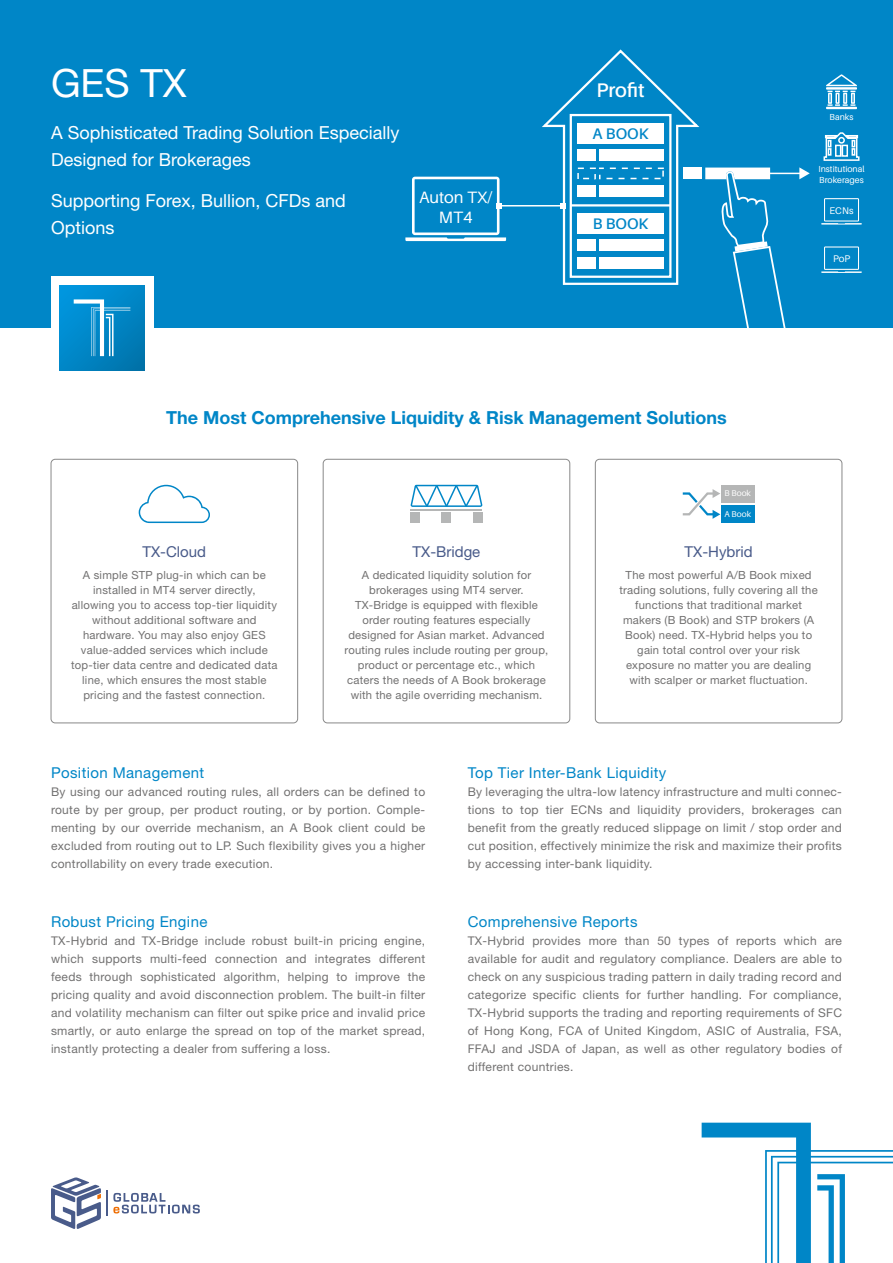
<style>
.page{position:relative;width:893px;height:1263px;background:#fff}
.page>*{position:absolute;margin:0;border:0;box-sizing:border-box;transform-origin:0 0}
.t1{font:39px "Helvetica Neue East A";color:#fff}
.t2{font:600 19.65px "Aileron";color:#fff}
.t3{font:18px/27px "Helvetica Neue East A";color:#fff}
.t4{font:700 18px "Helvetica Neue East A";color:#0086c7}
.t5{font:16.5px/19.6px "Aileron";color:#fff;text-align:center}
.t6{font:600 15.3px "Aileron";color:#0086c7}
.t7{font:15px "Helvetica Neue East A";letter-spacing:.025em;color:#0086c7}
.t8{font:15px "Helvetica Neue East A";color:#495b8a}
.t9{font:12px/18px "Helvetica Neue East A";letter-spacing:.025em;color:#727171;text-align:justify}
.t10{font:11.25px/15px "Helvetica Neue East A";letter-spacing:.02em;color:#727171;text-align:center}
.t11{font:9.6px "Aileron";color:#fff}
.t12{font:8.7px/10.4px "Aileron";color:#fff}
.t13{font:8.4px "Aileron";color:#fff}
</style>
<div class="page">
<svg style="left:702px;top:1123px;width:191px;height:140px"></svg>
<div style="left:0;top:0;width:893px;height:327px;background:#0086c7"></div>
<svg style="left:51px;top:1177px;width:50px;height:52px"></svg>
<svg style="left:107px;top:1190px;width:93px;height:26px"></svg>
<div style="left:51px;top:276px;width:102px;height:102px;background:#fff"></div>
<svg style="left:60px;top:285px;width:85px;height:85px;background:#0085c6"></svg>
<svg style="left:74px;top:299px;width:56px;height:57px;background:#2e9cd0"></svg>
<svg style="left:823px;top:132px;width:37px;height:29px"></svg>
<hr style="left:826px;top:107px;width:31px;height:2px;background:#fff">
<svg style="left:826px;top:74px;width:31px;height:32px"></svg>
<svg style="left:821px;top:198px;width:41px;height:27px"></svg>
<svg style="left:821px;top:246px;width:41px;height:27px"></svg>
<hr style="left:764px;top:173px;width:37px;height:1px;background:#fff">
<svg style="left:799px;top:167px;width:11px;height:12px"></svg>
<hr style="left:499px;top:205px;width:64px;height:1px;background:#fff">
<svg style="left:405px;top:177px;width:101px;height:64px"></svg>
<svg style="left:539px;top:49px;width:249px;height:278px"></svg>
<svg style="left:139px;top:485px;width:71px;height:38px"></svg>
<div style="left:51px;top:459px;width:247px;height:264px;border:1px solid #898989;border-radius:4px"></div>
<div style="left:473px;top:512px;width:9px;height:11px;background:#b5b6b6"></div>
<svg style="left:411px;top:484px;width:71px;height:23px"></svg>
<div style="left:442px;top:512px;width:9px;height:11px;background:#b5b6b6"></div>
<div style="left:411px;top:512px;width:9px;height:11px;background:#b5b6b6"></div>
<hr style="left:411px;top:509px;width:71px;height:1px;background:#b5b6b6">
<div style="left:323px;top:459px;width:247px;height:264px;border:1px solid #898989;border-radius:4px"></div>
<div style="left:721px;top:505px;width:33px;height:18px;background:#0086c7"></div>
<div style="left:721px;top:485px;width:33px;height:17px;background:#b5b6b6"></div>
<svg style="left:682px;top:489px;width:38px;height:30px"></svg>
<div style="left:595px;top:459px;width:247px;height:264px;border:1px solid #898989;border-radius:4px"></div>
<h1 class="t1" style="left:51px;top:60px;width:137px">GES TX</h1>
<h3 class="t3" style="left:51px;top:120px;width:350px">A Sophisticated Trading Solution Especially<br>Designed for Brokerages</h3>
<h3 class="t3" style="left:51px;top:187px;width:296px">Supporting Forex, Bullion, CFDs and<br>Options</h3>
<h3 class="t5" style="left:419px;top:188px;width:75px">Auton TX/<br>MT4</h3>
<h2 class="t2" style="left:596px;top:79px;width:50px">Profit</h2>
<p class="t6" style="left:593px;top:125px;width:57px">A BOOK</p>
<p class="t6" style="left:593px;top:215px;width:57px">B BOOK</p>
<h3 class="t4" style="left:166px;top:406px;width:562px">The Most Comprehensive Liquidity &amp; Risk Management Solutions</h3>
<p class="t8" style="left:143px;top:543px;width:65px">TX-Cloud</p>
<p class="t8" style="left:413px;top:543px;width:69px">TX-Bridge</p>
<p class="t13" style="left:724px;top:488px;width:28px">B Book</p>
<p class="t13" style="left:724px;top:509px;width:28px">A Book</p>
<p class="t8" style="left:685px;top:543px;width:70px">TX-Hybrid</p>
<p class="t12" style="left:829px;top:112px;width:25px">Banks</p>
<p class="t12" style="left:818px;top:164px;width:48px">Institutional<br>Brokerages</p>
<p class="t11" style="left:830px;top:205px;width:25px">ECNs</p>
<p class="t11" style="left:833px;top:253px;width:19px">PoP</p>
<p class="t10" style="left:71px;top:568px;width:208px">A simple STP plug-in which can be installed in MT4 server directly, allowing you to access top-tier liquidity without additional software and hardware. You may also enjoy GES value-added services which include top-tier data centre and dedicated data line, which ensures the most stable pricing and the fastest connection.</p>
<p class="t10" style="left:345px;top:568px;width:205px">A dedicated liquidity solution for brokerages using MT4 server.<br>TX-Bridge is equipped with flexible order routing features especially designed for Asian market. Advanced routing rules include routing per group, product or percentage etc., which caters the needs of A Book brokerage with the agile overriding mechanism.</p>
<p class="t10" style="left:619px;top:568px;width:200px">The most powerful A/B Book mixed trading solutions, fully covering all the functions that traditional market makers (B Book) and STP brokers (A Book) need. TX-Hybrid helps you to gain total control over your risk exposure no matter you are dealing with scalper or market fluctuation.</p>
<p class="t7" style="left:51px;top:764px;width:155px">Position Management</p>
<p class="t9" style="left:51px;top:783px;width:376px">By using our advanced routing rules, all orders can be defined to route by per group, per product routing, or by portion. Comple&shy;menting by our override mechanism, an A Book client could be excluded from routing out to LP. Such flexibility gives you a higher controllability on every trade execution.</p>
<p class="t7" style="left:51px;top:913px;width:158px">Robust Pricing Engine</p>
<p class="t9" style="left:51px;top:932px;width:376px">TX-Hybrid and TX-Bridge include robust built-in pricing engine, which supports multi-feed connection and integrates different feeds through sophisticated algorithm, helping to improve the pricing quality and avoid disconnection problem. The built-in filter and volatility mechanism can filter out spike price and invalid price smartly, or auto enlarge the spread on top of the market spread, instantly protecting a dealer from suffering a loss.</p>
<p class="t7" style="left:468px;top:764px;width:200px">Top Tier Inter-Bank Liquidity</p>
<p class="t9" style="left:468px;top:783px;width:376px">By leveraging the ultra-low latency infrastructure and multi connec&shy;tions to top tier ECNs and liquidity providers, brokerages can benefit from the greatly reduced slippage on limit / stop order and cut position, effectively minimize the risk and maximize their profits by accessing inter-bank liquidity.</p>
<p class="t7" style="left:468px;top:913px;width:171px">Comprehensive Reports</p>
<p class="t9" style="left:468px;top:932px;width:376px">TX-Hybrid provides more than 50 types of reports which are available for audit and regulatory compliance. Dealers are able to check on any suspicious trading pattern in daily trading record and categorize specific clients for further handling. For compliance, TX-Hybrid supports the trading and reporting requirements of SFC of Hong Kong, FCA of United Kingdom, ASIC of Australia, FSA, FFAJ and JSDA of Japan, as well as other regulatory bodies of different countries.</p>
</div>
